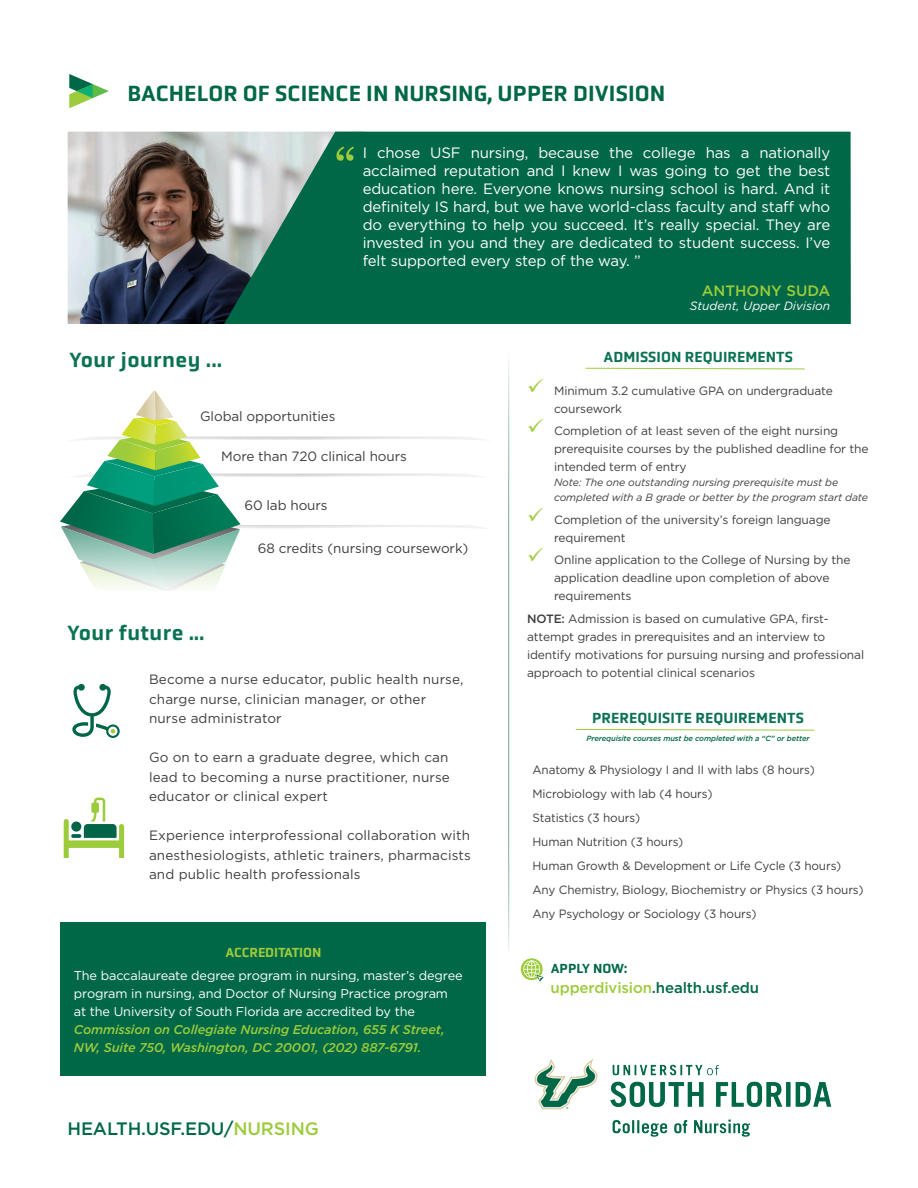
<style>
.page{position:relative;width:918px;height:1188px;background:#fff}
.page>*{position:absolute;margin:0;border:0;box-sizing:border-box;transform-origin:0 0}
.t1{font:54px "Georgia";color:#9ccb3b}
.t2{font:500 22.5px "Obvia";letter-spacing:.005em;color:#006847}
.t3{font:500 21px "Obvia";letter-spacing:.02em;color:#0a7254}
.t4{font:500 18px "Gotham";letter-spacing:-.01em;color:#006847}
.t5{font:15px/18px "Gotham";letter-spacing:-.01em;color:#fff;text-align:justify}
.t6{font:500 15px "Obvia";letter-spacing:.005em;color:#0a7254}
.t7{font:500 15px "Gotham";letter-spacing:-.01em;color:#006847}
.t8{font:500 15px "Gotham";color:#9ccb3b}
.t9{font:13.5px/19.5px "Gotham";letter-spacing:.01em;color:#3e3e3f;text-align:justify}
.t10{font:13.5px "Gotham";letter-spacing:-.01em;color:#3e3e3f}
.t11{font:500 13.5px "Obvia";letter-spacing:-.01em;color:#9ccb3b}
.t12{font:500 13.5px "Obvia";letter-spacing:.005em;color:#006847}
.t13{font:12.75px/18px "Gotham";letter-spacing:-.01em;color:#fff}
.t14{font:12px/18px "Gotham";letter-spacing:-.01em;color:#3e3e3f}
.t15{font:italic 12px "Gotham";color:#fff}
.t16{font:italic 10.5px/15px "Gotham";letter-spacing:-.01em;color:#3e3e3f}
.t17{font:italic 500 7.5px "Gotham";letter-spacing:-.01em;color:#006847}
.s1{font-weight:500}
.s2{font-weight:500;font-style:italic;color:#9ccb3b}
.s3{color:#9ccb3b}
</style>
<div class="page">
<img style="left:534px;top:1059px;width:298px;height:78px">
<img style="left:68px;top:132px;width:156px;height:192px">
<svg style="left:224px;top:132px;width:627px;height:192px;background:#117052"></svg>
<hr style="left:508px;top:350px;width:1px;height:604px;background:#6fa390">
<svg style="left:585px;top:368px;width:220px;height:1px"></svg>
<svg style="left:575px;top:729px;width:240px;height:2px"></svg>
<svg style="left:60px;top:391px;width:426px;height:200px"></svg>
<svg style="left:72px;top:684px;width:48px;height:54px"></svg>
<svg style="left:64px;top:798px;width:60px;height:60px"></svg>
<svg style="left:71px;top:834px;width:10px;height:4px"></svg>
<svg style="left:521px;top:958px;width:22px;height:22px"></svg>
<svg style="left:523px;top:960px;width:21px;height:22px"></svg>
<div style="left:60px;top:922px;width:426px;height:154px;background:#006847"></div>
<svg style="left:69px;top:74px;width:40px;height:34px"></svg>
<p class="t2" style="left:128px;top:80px;width:539px">BACHELOR OF SCIENCE IN NURSING, UPPER DIVISION</p>
<p class="t1" style="left:334px;top:129px;width:24px">“</p>
<p class="t5" style="left:363px;top:143px;width:469px">I chose USF nursing, because the college has a nationally acclaimed reputation and I knew I was going to get the best education here. Everyone knows nursing school is hard. And it definitely IS hard, but we have world-class faculty and staff who do everything to help you succeed. It’s really special. They are invested in you and they are dedicated to student success. I’ve felt supported every step of the way. ”</p>
<p class="t8" style="left:702px;top:281px;width:130px">ANTHONY SUDA</p>
<p class="t15" style="left:690px;top:298px;width:142px">Student, Upper Division</p>
<p class="t3" style="left:69px;top:347px;width:154px">Your journey ...</p>
<p class="t6" style="left:603px;top:348px;width:191px">ADMISSION REQUIREMENTS</p>
<p class="t14" style="left:554px;top:381px;width:280px">Minimum 3.2 cumulative GPA on undergraduate coursework</p>
<p class="t14" style="left:554px;top:422px;width:316px">Completion of at least seven of the eight nursing prerequisite courses by the published deadline for the intended term of entry</p>
<p class="t16" style="left:554px;top:475px;width:316px">Note: The one outstanding nursing prerequisite must be completed with a B grade or better by the program start date</p>
<p class="t14" style="left:554px;top:510px;width:278px">Completion of the university’s foreign language requirement</p>
<p class="t14" style="left:554px;top:551px;width:298px">Online application to the College of Nursing by the application deadline upon completion of above requirements</p>
<p class="t14" style="left:527px;top:609px;width:339px"><span class="s1">NOTE:</span> Admission is based on cumulative GPA, first&shy;attempt grades in prerequisites and an interview to identify motivations for pursuing nursing and professional approach to potential clinical scenarios</p>
<p class="t10" style="left:200px;top:408px;width:137px">Global opportunities</p>
<p class="t10" style="left:221px;top:448px;width:187px">More than 720 clinical hours</p>
<p class="t10" style="left:244px;top:497px;width:85px">60 lab hours</p>
<p class="t10" style="left:258px;top:539px;width:212px">68 credits (nursing coursework)</p>
<p class="t3" style="left:68px;top:621px;width:138px">Your future ...</p>
<p class="t9" style="left:149px;top:669px;width:316px;text-align:left">Become a nurse educator, public health nurse, charge nurse, clinician manager, or other nurse administrator</p>
<p class="t9" style="left:149px;top:747px;width:302px">Go on to earn a graduate degree, which can lead to becoming a nurse practitioner, nurse educator or clinical expert</p>
<p class="t9" style="left:149px;top:825px;width:323px">Experience interprofessional collaboration with anesthesiologists, athletic trainers, pharmacists and public health professionals</p>
<p class="t6" style="left:592px;top:709px;width:213px">PREREQUISITE REQUIREMENTS</p>
<p class="t17" style="left:586px;top:733px;width:225px">Prerequisite courses must be completed with a “C” or better</p>
<p class="t14" style="left:532px;top:760px;width:284px">Anatomy &amp; Physiology I and II with labs (8 hours)</p>
<p class="t14" style="left:532px;top:784px;width:182px">Microbiology with lab (4 hours)</p>
<p class="t14" style="left:532px;top:808px;width:109px">Statistics (3 hours)</p>
<p class="t14" style="left:532px;top:832px;width:152px">Human Nutrition (3 hours)</p>
<p class="t14" style="left:532px;top:856px;width:310px">Human Growth &amp; Development or Life Cycle (3 hours)</p>
<p class="t14" style="left:532px;top:880px;width:333px">Any Chemistry, Biology, Biochemistry or Physics (3 hours)</p>
<p class="t14" style="left:532px;top:904px;width:226px">Any Psychology or Sociology (3 hours)</p>
<p class="t11" style="left:226px;top:945px;width:97px">ACCREDITATION</p>
<p class="t13" style="left:74px;top:966px;width:390px">The baccalaureate degree program in nursing, master’s degree program in nursing, and Doctor of Nursing Practice program at the University of South Florida are accredited by the <span class="s2">Commission on Collegiate Nursing Education, 655 K Street, NW, Suite 750, Washington, DC 20001, (202) 887-6791.</span></p>
<p class="t4" style="left:67px;top:1117px;width:253px">HEALTH.USF.EDU/<span class="s3">NURSING</span></p>
<p class="t12" style="left:551px;top:961px;width:78px">APPLY NOW:</p>
<p class="t7" style="left:551px;top:978px;width:210px"><span class="s3">upperdivision</span>.health.usf.edu</p>
</div>
